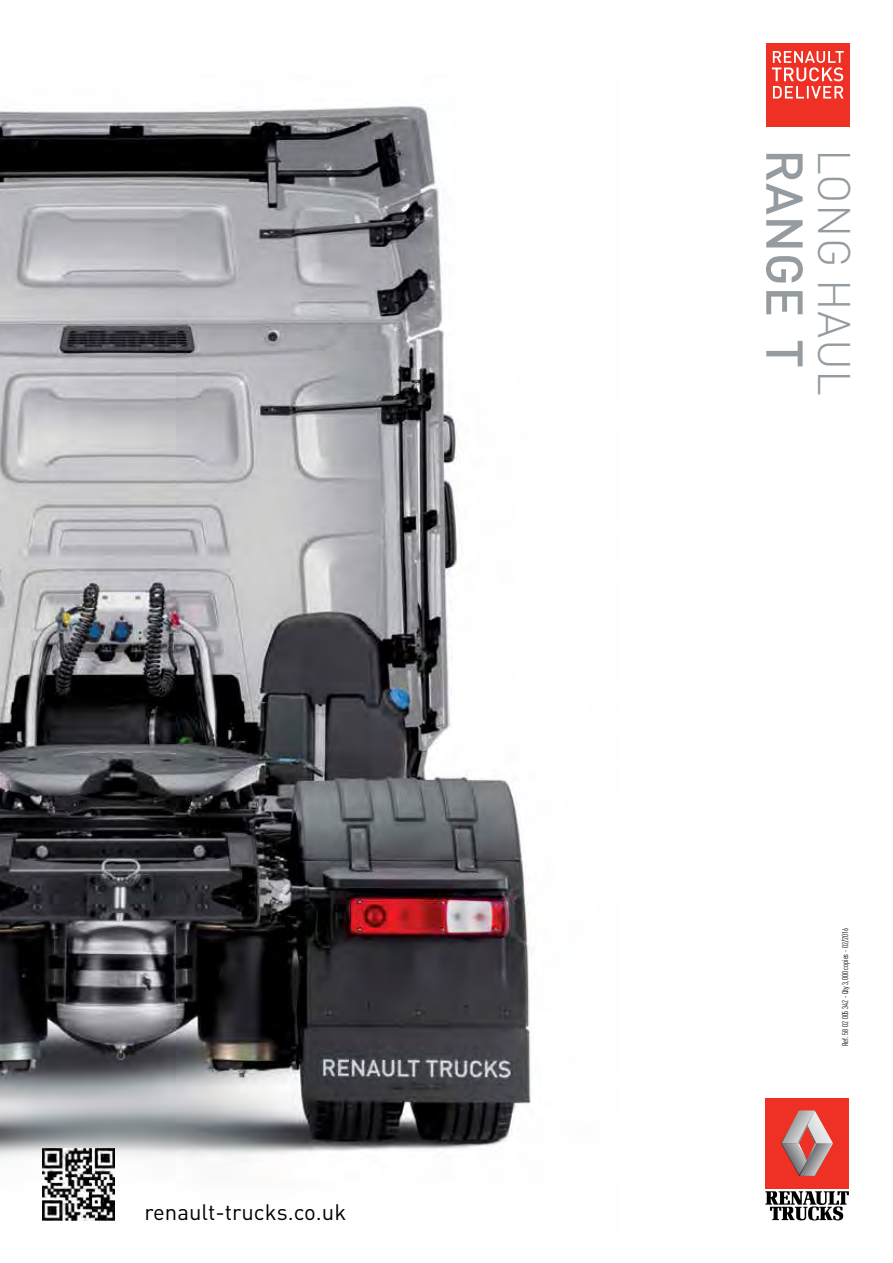
<style>
.page{position:relative;width:893px;height:1263px;background:#fff}
.page>*{position:absolute;margin:0;border:0;box-sizing:border-box;transform-origin:0 0}
.t1{font:500 51px "DIN Pro";letter-spacing:.01em;color:#949ca1}
.t2{font:300 45.15px "DIN Pro";letter-spacing:.01em;color:#949ca1}
.t3{font:22.2px "DIN Pro";color:#000}
.t4{font:condensed 8.25px "DIN Pro";color:#000}
</style>
<div class="page">
<img style="left:0;top:106px;width:531px;height:1115px">
<div style="left:766px;top:43px;width:84px;height:84px;background:#ee3124"></div>
<svg style="left:772px;top:51px;width:72px;height:47px"></svg>
<div style="left:765px;top:1098px;width:84px;height:91px;background:#ee3124"></div>
<svg style="left:765px;top:1191px;width:84px;height:29px"></svg>
<svg style="left:781px;top:1111px;width:52px;height:65px"></svg>
<img style="left:43px;top:1148px;width:72px;height:72px">
<h3 class="t3" style="left:145px;top:1197px;width:203px">renault-trucks.co.uk</h3>
<h1 class="t1" style="left:819px;top:149px;width:220px;rotate:90deg">RANGE T</h1>
<h2 class="t2" style="left:865px;top:149px;width:248px;rotate:90deg">LONG HAUL</h2>
<p class="t4" style="left:840px;top:1046px;width:119px;rotate:-90deg">Ref. 58 02 005 342 - Qty 3,000 copies - 02/2016</p>
</div>
